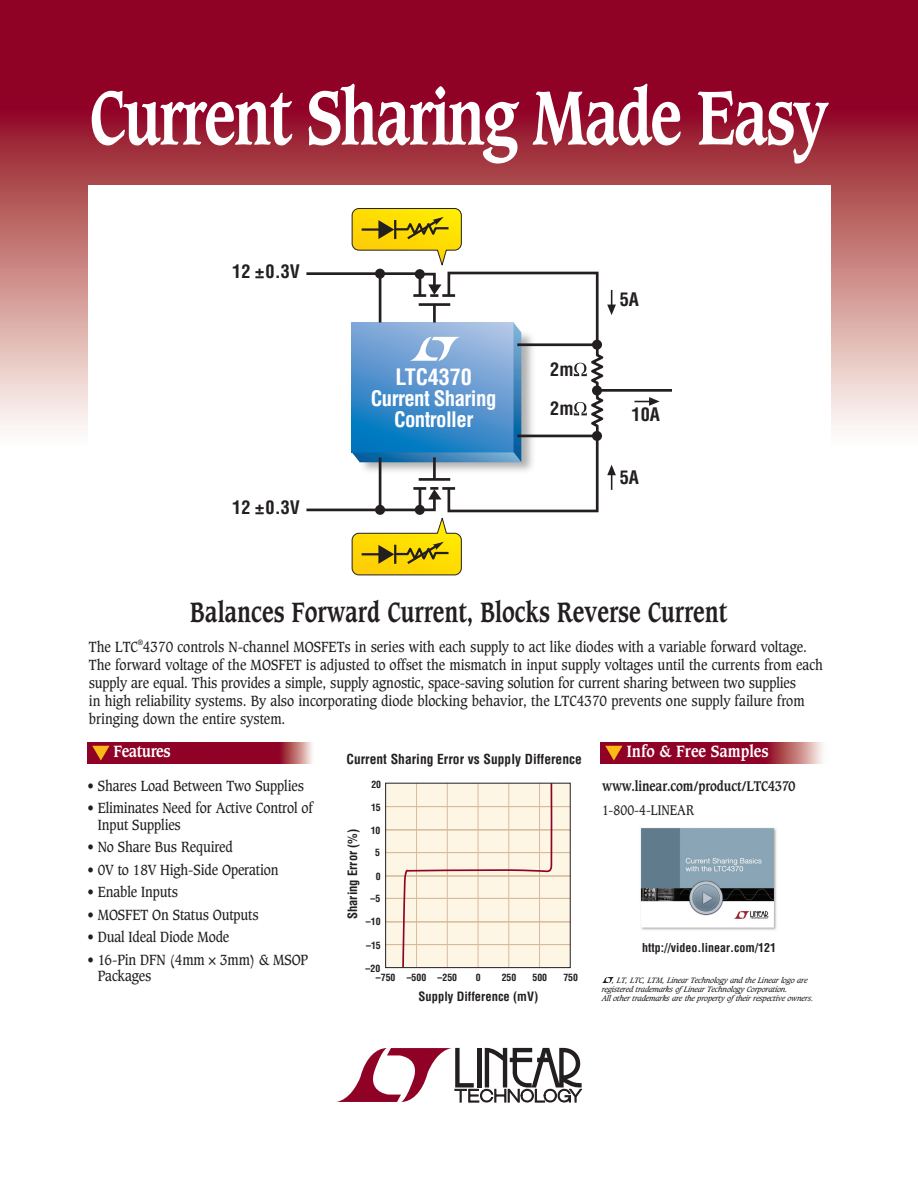
<style>
.page{position:relative;width:918px;height:1188px;background:#fff}
.page>*{position:absolute;margin:0;border:0;box-sizing:border-box;transform-origin:0 0}
.t1{font:700 73.5px "Caxton";letter-spacing:-.04em;color:#fff;scale:.8 1}
.t2{font:700 27px "Caxton";color:#231f20;scale:.8 1}
.t3{font:700 condensed 22.2px "Helvetica";letter-spacing:-.005em;color:#fff}
.t4{font:700 condensed 20.85px/20.9px "Helvetica";letter-spacing:-.03em;color:#fff;text-align:center}
.t5{font:700 condensed 18.3px/39.3px "Helvetica";color:#231f20}
.t6{font:700 15.75px "Caxton";color:#fff;scale:.9 1}
.t7{font:700 15.75px "Caxton";letter-spacing:-.03em;color:#fff;scale:.9 1}
.t8{font:14.25px/18px "Caxton";color:#231f20;scale:.9 1}
.t9{font:700 condensed 13.5px "Helvetica";color:#231f20}
.t10{font:700 13.5px "Caxton";letter-spacing:-.01em;color:#231f20;scale:.86 1}
.t11{font:13.5px "Caxton";color:#231f20;scale:.86 1}
.t12{font:700 condensed 12.6px "Helvetica";color:#231f20}
.t13{font:700 condensed 12px "Helvetica";color:#231f20}
.t14{font:700 condensed 9.75px "Helvetica";color:#231f20}
.t15{font:italic 7.5px "Caxton";letter-spacing:-.025em;color:#231f20}
.t16{font:7.5px "Caxton";color:#231f20;scale:.9 1}
</style>
<div class="page">
<img style="left:0;top:0;width:918px;height:428px">
<div style="left:88px;top:185px;width:742px;height:400px;background:#fff"></div>
<hr style="left:600px;top:389px;width:72px;height:3px;background:#231f20">
<hr style="left:306px;top:272px;width:111px;height:3px;background:#231f20">
<hr style="left:306px;top:509px;width:115px;height:2px;background:#231f20">
<svg style="left:634px;top:397px;width:26px;height:9px"></svg>
<svg style="left:351px;top:208px;width:265px;height:368px"></svg>
<img style="left:601px;top:742px;width:222px;height:21px">
<svg style="left:605px;top:746px;width:18px;height:15px"></svg>
<svg style="left:336px;top:1047px;width:247px;height:56px"></svg>
<svg style="left:602px;top:977px;width:12px;height:6px"></svg>
<img style="left:88px;top:742px;width:224px;height:21px">
<svg style="left:92px;top:746px;width:18px;height:15px"></svg>
<div style="left:386px;top:783px;width:184px;height:185px;background:#fef6e5"></div>
<hr style="left:386px;top:806px;width:184px;height:1px;background:#d9baa0">
<hr style="left:386px;top:944px;width:184px;height:1px;background:#d9baa0">
<hr style="left:386px;top:922px;width:184px;height:1px;background:#d9baa0">
<hr style="left:386px;top:898px;width:184px;height:1px;background:#d9baa0">
<hr style="left:386px;top:876px;width:184px;height:1px;background:#d9baa0">
<hr style="left:386px;top:852px;width:184px;height:1px;background:#d9baa0">
<hr style="left:386px;top:830px;width:184px;height:1px;background:#d9baa0">
<svg style="left:401px;top:782px;width:152px;height:187px"></svg>
<div style="left:385px;top:783px;width:186px;height:185px;border:1px solid #231f20"></div>
<img style="left:640px;top:828px;width:137px;height:102px">
<p class="t1" style="left:89px;top:72px;width:926px">Current Sharing Made Easy</p>
<p class="t5" style="left:232px;top:251px;width:69px">12 ±0.3V</p>
<p class="t5" style="left:232px;top:487px;width:69px">12 ±0.3V</p>
<p class="t3" style="left:396px;top:363px;width:78px">LTC4370</p>
<p class="t4" style="left:371px;top:388px;width:127px">Current Sharing<br>Controller</p>
<p class="t5" style="left:550px;top:350px;width:25px">2m<br>2m</p>
<p class="t5" style="left:620px;top:280px;width:21px">5A</p>
<p class="t5" style="left:632px;top:395px;width:30px">10A</p>
<p class="t5" style="left:620px;top:458px;width:21px">5A</p>
<p class="t2" style="left:190px;top:596px;width:673px">Balances Forward Current, Blocks Reverse Current</p>
<p class="t16" style="left:138px;top:638px;width:7px">®</p>
<p class="t8" style="left:89px;top:657px;width:817px">The forward voltage of the MOSFET is adjusted to offset the mismatch in input supply voltages until the currents from each supply are equal. This provides a simple, supply agnostic, space-saving solution for current sharing between two supplies<br>in high reliability systems. By also incorporating diode blocking behavior, the LTC4370 prevents one supply failure from bringing down the entire system.</p>
<p class="t8" style="left:89px;top:639px;width:799px">The LTC 4370 controls N-channel MOSFETs in series with each supply to act like diodes with a variable forward voltage.</p>
<p class="t7" style="left:113px;top:742px;width:65px">Features</p>
<p class="t8" style="left:87px;top:777px;width:242px">• Shares Load Between Two Supplies</p>
<p class="t8" style="left:87px;top:799px;width:252px">• Eliminates Need for Active Control of</p>
<p class="t8" style="left:98px;top:816px;width:94px">Input Supplies</p>
<p class="t8" style="left:87px;top:838px;width:163px">• No Share Bus Required</p>
<p class="t8" style="left:87px;top:861px;width:214px">• 0V to 18V High-Side Operation</p>
<p class="t8" style="left:87px;top:883px;width:102px">• Enable Inputs</p>
<p class="t8" style="left:87px;top:906px;width:192px">• MOSFET On Status Outputs</p>
<p class="t8" style="left:87px;top:928px;width:159px">• Dual Ideal Diode Mode</p>
<p class="t8" style="left:87px;top:951px;width:247px">• 16-Pin DFN (4mm × 3mm) &amp; MSOP</p>
<p class="t8" style="left:98px;top:967px;width:61px">Packages</p>
<p class="t9" style="left:347px;top:751px;width:237px">Current Sharing Error vs Supply Difference</p>
<p class="t14" style="left:371px;top:778px;width:11px">20</p>
<p class="t14" style="left:371px;top:801px;width:11px">15</p>
<p class="t14" style="left:371px;top:824px;width:11px">10</p>
<p class="t12" style="left:345px;top:919px;width:92px;rotate:-90deg">Sharing Error (%)</p>
<p class="t14" style="left:375px;top:846px;width:6px">5</p>
<p class="t14" style="left:376px;top:870px;width:6px">0</p>
<p class="t14" style="left:371px;top:893px;width:11px">–5</p>
<p class="t14" style="left:366px;top:916px;width:16px">–10</p>
<p class="t14" style="left:366px;top:962px;width:16px">–20</p>
<p class="t14" style="left:366px;top:939px;width:16px">–15</p>
<p class="t14" style="left:376px;top:971px;width:21px">–750</p>
<p class="t14" style="left:407px;top:971px;width:52px">–500 –250</p>
<p class="t14" style="left:476px;top:971px;width:6px">0</p>
<p class="t14" style="left:563px;top:971px;width:16px">750</p>
<p class="t14" style="left:502px;top:971px;width:16px">250</p>
<p class="t14" style="left:533px;top:971px;width:16px">500</p>
<p class="t12" style="left:419px;top:988px;width:121px">Supply Difference (mV)</p>
<p class="t6" style="left:627px;top:742px;width:159px">Info &amp; Free Samples</p>
<p class="t10" style="left:602px;top:778px;width:226px">www.linear.com/product/LTC4370</p>
<p class="t11" style="left:602px;top:802px;width:108px">1-800-4-LINEAR</p>
<p class="t13" style="left:642px;top:940px;width:136px">http://video.linear.com/121</p>
<p class="t15" style="left:612px;top:976px;width:197px">, LT, LTC, LTM, Linear Technology and the Linear logo are</p>
<p class="t15" style="left:602px;top:985px;width:187px">registered trademarks ofLinear Technology Corporation.</p>
<p class="t15" style="left:602px;top:994px;width:213px">All other trademarks are the property oftheir respective owners.</p>
</div>
